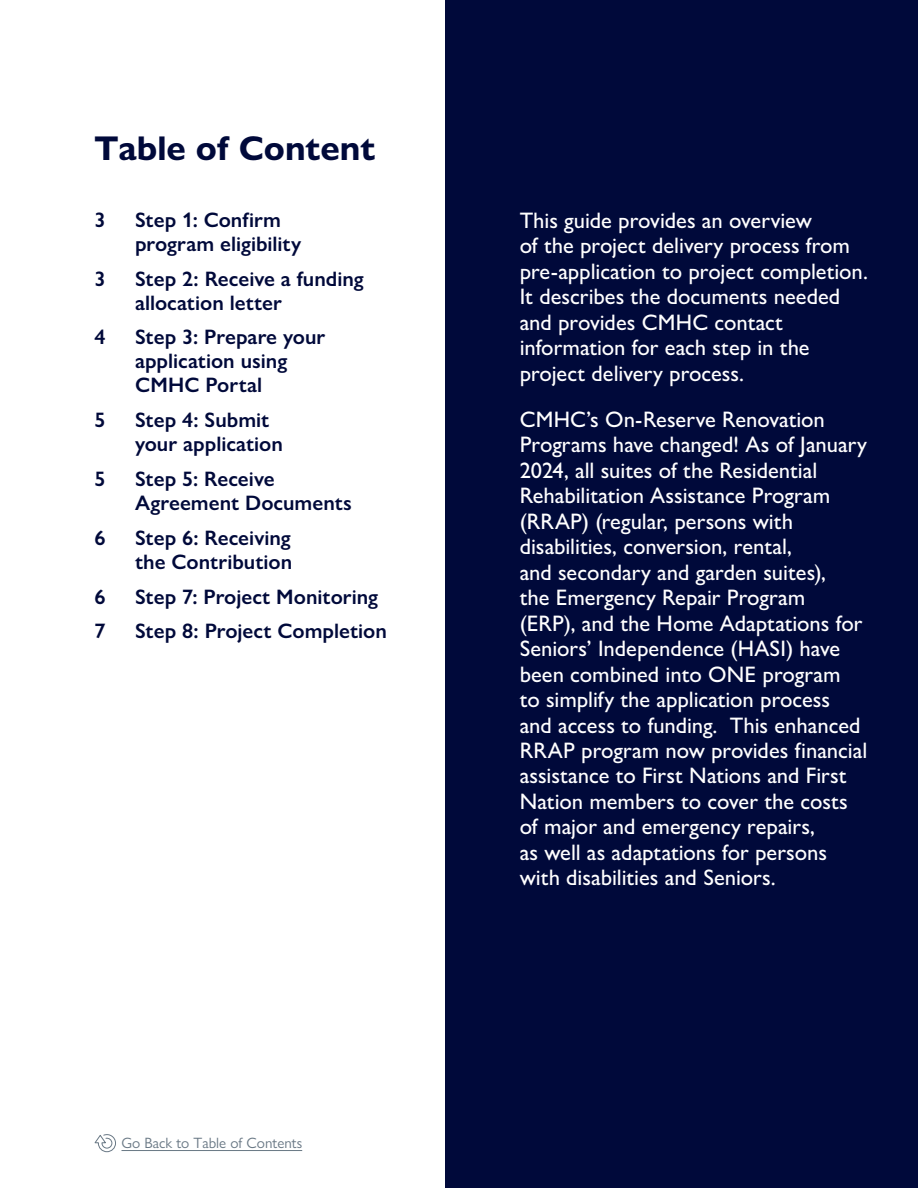
<style>
.page{position:relative;width:918px;height:1188px;background:#fff}
.page>*{position:absolute;margin:0;border:0;box-sizing:border-box;transform-origin:0 0}
.t1{font:700 34.5px "Gill Sans Nova";color:#00093a}
.t2{font:500 22.5px/25.5px "Gill Sans Nova";color:#fff}
.t3{font:600 21px/24px "Gill Sans Nova";color:#00093a}
.t4{font:15px "Gill Sans Nova";color:#697885}
</style>
<div class="page">
<div style="left:446px;top:0;width:472px;height:1188px;background:#00093a"></div>
<hr style="left:122px;top:1150px;width:180px;height:1px;background:#697885">
<svg style="left:94px;top:1134px;width:22px;height:18px"></svg>
<h2 class="t1" style="left:95px;top:127px;width:282px">Table of Content</h2>
<p class="t3" style="left:95px;top:208px;width:13px">3</p>
<p class="t3" style="left:135px;top:208px;width:168px">Step 1: Confirm program eligibility</p>
<p class="t3" style="left:95px;top:266px;width:13px">3</p>
<p class="t3" style="left:135px;top:266px;width:230px">Step 2: Receive a funding allocation letter</p>
<p class="t3" style="left:95px;top:325px;width:13px">4</p>
<p class="t3" style="left:135px;top:325px;width:192px">Step 3: Prepare your application using<br>CMHC Portal</p>
<p class="t3" style="left:95px;top:408px;width:13px">5</p>
<p class="t3" style="left:135px;top:408px;width:149px">Step 4: Submit your application</p>
<p class="t3" style="left:95px;top:467px;width:13px">5</p>
<p class="t3" style="left:135px;top:467px;width:218px">Step 5: Receive<br>Agreement Documents</p>
<p class="t3" style="left:95px;top:526px;width:13px">6</p>
<p class="t3" style="left:135px;top:526px;width:159px">Step 6: Receiving the Contribution</p>
<p class="t3" style="left:95px;top:584px;width:13px">6</p>
<p class="t3" style="left:135px;top:584px;width:245px">Step 7: Project Monitoring</p>
<p class="t3" style="left:95px;top:619px;width:13px">7</p>
<p class="t3" style="left:135px;top:619px;width:253px">Step 8: Project Completion</p>
<p class="t4" style="left:122px;top:1133px;width:182px">Go Back to Table of Contents</p>
<p class="t2" style="left:520px;top:207px;width:350px">This guide provides an overview<br>of the project delivery process from pre-application to project completion.<br>It describes the documents needed and provides CMHC contact information for each step in the project delivery process.</p>
<p class="t2" style="left:520px;top:406px;width:349px">CMHC’s On-Reserve Renovation Programs have changed! As of January 2024, all suites of the Residential Rehabilitation Assistance Program (RRAP) (regular, persons with disabilities, conversion, rental,<br>and secondary and garden suites),<br>the Emergency Repair Program<br>(ERP), and the Home Adaptations for Seniors’ Independence (HASI) have been combined into ONE program<br>to simplify the application process and access to funding. This enhanced RRAP program now provides financial assistance to First Nations and First Nation members to cover the costs of major and emergency repairs,<br>as well as adaptations for persons with disabilities and Seniors.</p>
</div>
